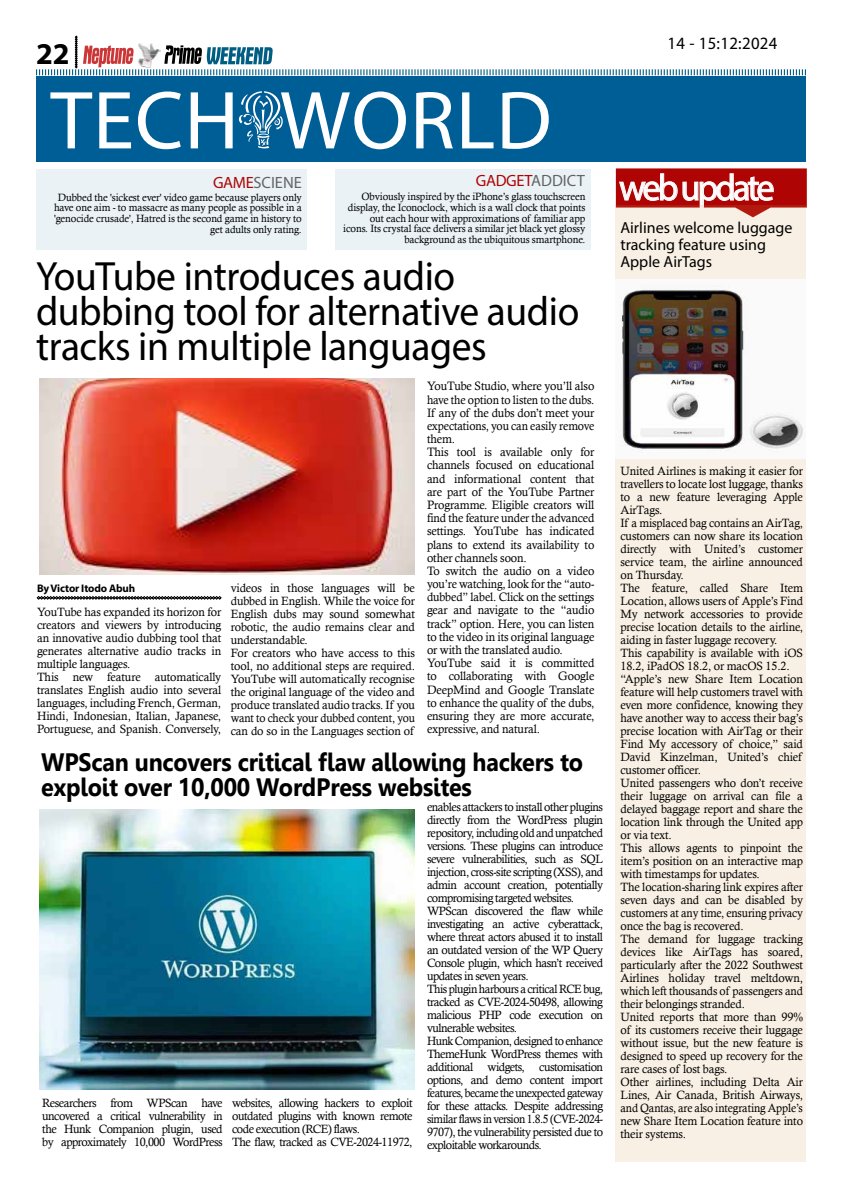
<style>
.page{position:relative;width:842px;height:1191px;background:#fff}
.page>*{position:absolute;margin:0;border:0;box-sizing:border-box;transform-origin:0 0}
.t1{font:83px "Myriad Pro";letter-spacing:.01em;color:#fff}
.t2{font:41px/35px "Myriad Pro";letter-spacing:-.01em;color:#000;scale:.96 1}
.t3{font:37px "Myriad Pro";color:#fff}
.t4{font:700 30.3px "Myriad Pro";color:#000}
.t5{font:700 25.1px/25.4px "Leelawadee";letter-spacing:-.01em;color:#000;scale:.93 1}
.t6{font:17.3px "Myriad Pro";letter-spacing:.02em;color:#000}
.t7{font:16.4px "Myriad Pro";color:#636466}
.t8{font:16.4px "Myriad Pro";color:#ae0404}
.t9{font:16px/17px "Myriad Pro";color:#000}
.t10{font:12.2px/13.2px "Calisto";letter-spacing:-.01em;color:#000}
.t11{font:12px/13px "Calisto";letter-spacing:-.01em;color:#000}
.t12{font:12px/13px "Calisto";letter-spacing:-.04em;color:#000}
.t13{font:700 11px "Myriad Pro";letter-spacing:-.015em;color:#000}
.t14{font:10.6px/10.6px "Calisto";letter-spacing:-.01em;color:#000;text-align:right}
</style>
<div class="page">
<svg style="left:37px;top:596px;width:184px;height:3px"></svg>
<svg style="left:616px;top:168px;width:191px;height:40px"></svg>
<div style="left:37px;top:169px;width:270px;height:80px;background:#ebf2f6"></div>
<div style="left:335px;top:169px;width:256px;height:80px;background:#ebf2f6"></div>
<div style="left:616px;top:205px;width:190px;height:956px;background:#f8f0e4"></div>
<img style="left:39px;top:379px;width:376px;height:195px">
<img style="left:39px;top:809px;width:376px;height:280px">
<div style="left:36px;top:76px;width:770px;height:86px;background:#005e96"></div>
<svg style="left:239px;top:91px;width:44px;height:57px"></svg>
<img style="left:616px;top:280px;width:190px;height:178px">
<svg style="left:36px;top:36px;width:770px;height:40px"></svg>
<h3 class="t4" style="left:36px;top:34px;width:35px">22</h3>
<h1 class="t1" style="left:50px;top:69px;width:503px">tech world</h1>
<h3 class="t8" style="left:213px;top:172px;width:11px">GAME</h3>
<h3 class="t7" style="left:253px;top:172px;width:26px">SCIENE</h3>
<h3 class="t8" style="left:476px;top:171px;width:11px">GADGET</h3>
<h3 class="t7" style="left:531px;top:171px;width:10px">ADDI</h3>
<h3 class="t7" style="left:567px;top:171px;width:20px">CT</h3>
<p class="t14" style="left:54px;top:202px;width:249px">have one aim - to massacre as many people as possible in a 'genocide crusade', Hatred is the second game in history to get adults only rating.</p>
<p class="t14" style="left:343px;top:191px;width:244px">Obviously inspired by the iPhone’s glass touchscreen display, the Iconoclock, which is a wall clock that points out each hour with approximations of familiar app icons. Its crystal face delivers a similar jet black yet glossy background as the ubiquitous smartphone.</p>
<p class="t14" style="left:58px;top:192px;width:245px">Dubbed the 'sickest ever' video game because players only</p>
<h2 class="t2" style="left:36px;top:258px;width:567px">YouTube introduces audio dubbing tool for alternative audio tracks in multiple languages</h2>
<p class="t10" style="left:427px;top:379px;width:169px">YouTube Studio, where you’ll also have the option to listen to the dubs.<br>If any of the dubs don’t meet your expectations, you can easily remove them.<br>This tool is available only for channels focused on educational and informational content that are part of the YouTube Partner<br>Programme. Eligible creators will find the feature under the advanced settings. YouTube has indicated plans to extend its availability to other channels soon.<br>To switch the audio on a video you’re watching, look for the “auto&shy;dubbed” label. Click on the settings gear and navigate to the “audio track” option. Here, you can listen to the video in its original language or with the translated audio.<br>YouTube said it is committed to collaborating with Google<br>DeepMind and Google Translate to enhance the quality of the dubs, ensuring they are more accurate, expressive, and natural.</p>
<p class="t11" style="left:231px;top:581px;width:186px">videos in those languages will be dubbed in English. While the voice for English dubs may sound somewhat robotic, the audio remains clear and understandable.<br>For creators who have access to this tool, no additional steps are required.<br>YouTube will automatically recognise the original language of the video and produce translated audio tracks. If you want to check your dubbed content, you can do so in the Languages section of</p>
<h3 class="t5" style="left:41px;top:749px;width:584px">WPScan uncovers critical flaw allowing hackers to exploit over 10,000 WordPress websites</h3>
<p class="t13" style="left:37px;top:581px;width:100px">By Victor Itodo Abuh</p>
<p class="t11" style="left:37px;top:605px;width:186px">YouTube has expanded its horizon for creators and viewers by introducing an innovative audio dubbing tool that generates alternative audio tracks in multiple languages.<br>This new feature automatically translates English audio into several languages, including French, German, Hindi, Indonesian, Italian, Japanese, Portuguese, and Spanish. Conversely,</p>
<p class="t12" style="left:427px;top:800px;width:178px">enables attackers to install other plugins directly from the WordPress plugin repository, including old and unpatched versions. These plugins can introduce severe vulnerabilities, such as SQL injection, cross-site scripting (XSS), and admin account creation, potentially compromising targeted websites.<br>WPScan discovered the flaw while investigating an active cyberattack, where threat actors abused it to install an outdated version of the WP Query Console plugin, which hasn’t received updates in seven years.<br>This plugin harbours a critical RCE bug, tracked as CVE-2024-50498, allowing malicious PHP code execution on vulnerable websites.<br>Hunk Companion, designed to enhance ThemeHunk WordPress themes with additional widgets, customisation options, and demo content import features, became the unexpected gateway for these attacks. Despite addressing similar flaws in version 1.8.5 (CVE-2024- 9707), the vulnerability persisted due to exploitable workarounds.</p>
<p class="t11" style="left:42px;top:1096px;width:182px;text-align:justify">Researchers from WPScan have uncovered a critical vulnerability in the Hunk Companion plugin, used by approximately 10,000 WordPress</p>
<p class="t12" style="left:232px;top:1096px;width:182px">websites, allowing hackers to exploit outdated plugins with known remote code execution (RCE) flaws.<br>The flaw, tracked as CVE-2024-11972,</p>
<h3 class="t6" style="left:668px;top:33px;width:111px">14 - 15:12:2024</h3>
<h3 class="t3" style="left:619px;top:165px;width:157px">web update</h3>
<h3 class="t9" style="left:620px;top:219px;width:174px">Airlines welcome luggage tracking feature using<br>Apple AirTags</h3>
<p class="t11" style="left:620px;top:464px;width:184px">United Airlines is making it easier for travellers to locate lost luggage, thanks to a new feature leveraging Apple AirTags.<br>If a misplaced bag contains an AirTag, customers can now share its location directly with United’s customer service team, the airline announced on Thursday.<br>The feature, called Share Item Location, allows users of Apple’s Find My network accessories to provide precise location details to the airline, aiding in faster luggage recovery.<br>This capability is available with iOS 18.2, iPadOS 18.2, or macOS 15.2. “Apple’s new Share Item Location feature will help customers travel with even more confidence, knowing they have another way to access their bag’s precise location with AirTag or their Find My accessory of choice,” said David Kinzelman, United’s chief customer officer.<br>United passengers who don’t receive their luggage on arrival can file a delayed baggage report and share the location link through the United app or via text.<br>This allows agents to pinpoint the item’s position on an interactive map with timestamps for updates.<br>The location-sharing link expires after seven days and can be disabled by customers at any time, ensuring privacy once the bag is recovered.<br>The demand for luggage tracking devices like AirTags has soared, particularly after the 2022 Southwest Airlines holiday travel meltdown, which left thousands of passengers and their belongings stranded.<br>United reports that more than 99% of its customers receive their luggage without issue, but the new feature is designed to speed up recovery for the rare cases of lost bags.<br>Other airlines, including Delta Air Lines, Air Canada, British Airways, and Qantas, are also integrating Apple’s new Share Item Location feature into their systems.</p>
</div>
